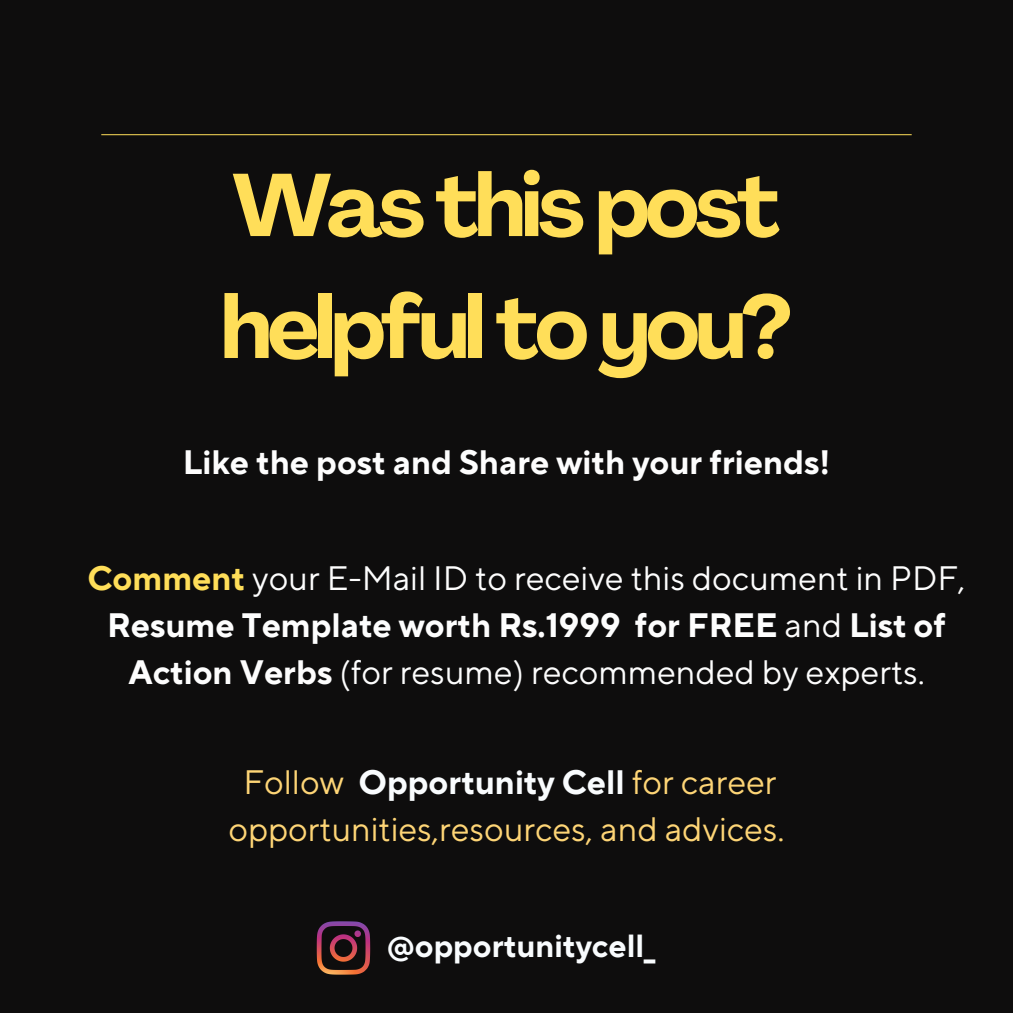
<style>
.page{position:relative;width:1013px;height:1013px;background:#fff}
.page>*{position:absolute;margin:0;border:0;box-sizing:border-box;transform-origin:0 0}
.t1{font:700 87.5px "Agrandir";letter-spacing:-.05em;color:#ffde59}
.t2{font:33.75px/46.9px "TT Norms Pro";color:#fdfdfd;text-align:center}
.t3{font:33.75px/46.9px "TT Norms Pro";color:#fed576;text-align:center}
.t4{font:700 33.75px "TT Norms Pro";color:#fdfdfd}
.t5{font:700 31.88px "TT Norms Pro";color:#f9fcfe}
.s1{font-weight:700;color:#ffde59}
.s2{font-weight:700}
.s3{font-weight:700;color:#f9fcfe}
</style>
<div class="page">
<div style="left:0;top:0;width:1012px;height:1012px;background:#0e0d0d"></div>
<hr style="left:101px;top:134px;width:810px;height:1px;background:#ffde59">
<svg style="left:317px;top:921px;width:53px;height:53px"></svg>
<p class="t1" style="left:232px;top:170px;width:550px">Was this post</p>
<p class="t1" style="left:221px;top:292px;width:572px">helpful to you?</p>
<p class="t4" style="left:183px;top:442px;width:649px">Like the post and Share with your friends!</p>
<p class="t2" style="left:87px;top:556px;width:879px"><span class="s1">Comment</span> your E-Mail ID to receive this document in PDF,<br><span class="s2">Resume Template worth Rs.1999 for FREE</span> and <span class="s2">List of<br>Action Verbs</span> (for resume) recommended by experts.</p>
<p class="t3" style="left:228px;top:760px;width:557px">Follow <span class="s3">Opportunity Cell</span> for career opportunities,resources, and advices.</p>
<p class="t5" style="left:387px;top:926px;width:270px">@opportunitycell_</p>
</div>
